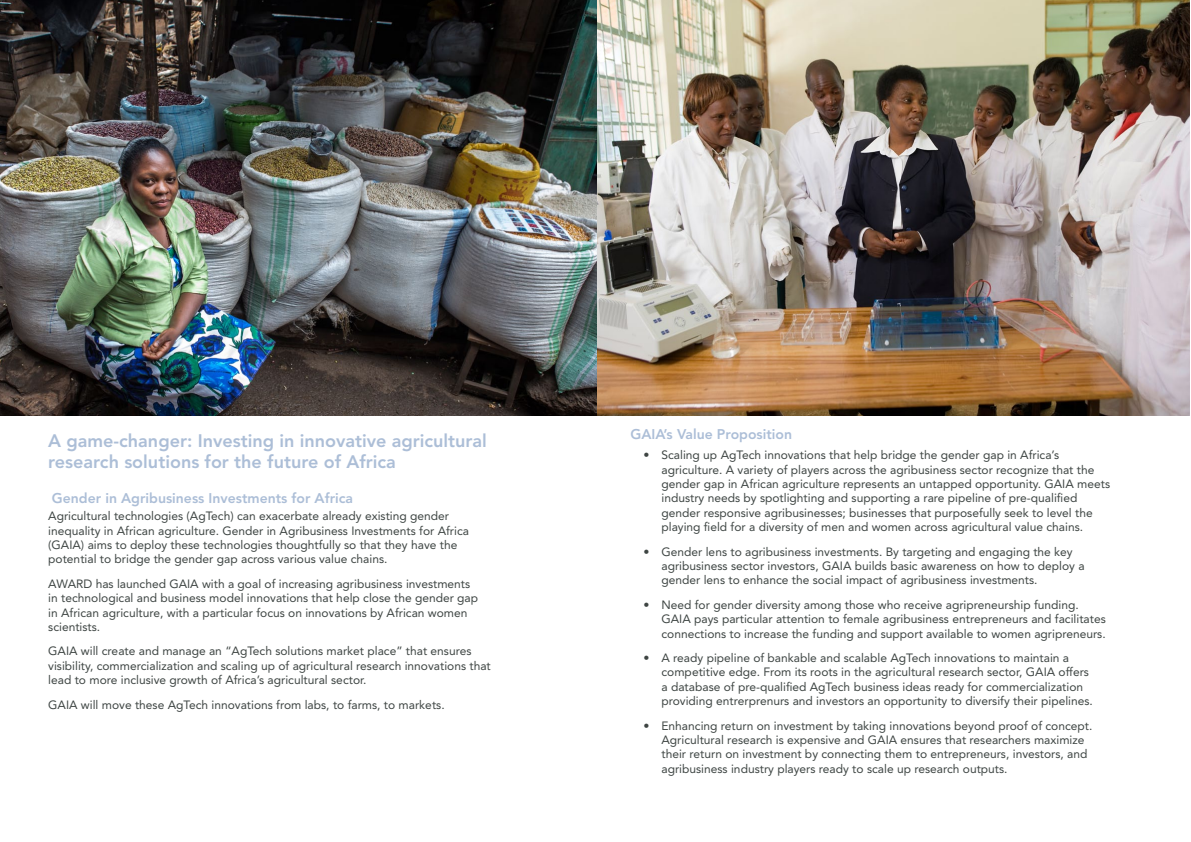
<style>
.page{position:relative;width:1191px;height:842px;background:#fff}
.page>*{position:absolute;margin:0;border:0;box-sizing:border-box;transform-origin:0 0}
.t1{font:800 18px/21.4px "Avenir LT Std";color:#acbed7}
.t2{font:800 14px "Avenir LT Std";color:#acbed7}
.t3{font:12px/14.4px "Avenir LT Std";color:#3e4543}
</style>
<div class="page">
<img style="left:0;top:0;width:1189px;height:415px">
<h1 class="t1" style="left:48px;top:430px;width:440px">A game-changer: Investing in innovative agricultural research solutions for the future of Africa</h1>
<p class="t2" style="left:52px;top:489px;width:303px">Gender in Agribusiness Investments for Africa</p>
<p class="t3" style="left:48px;top:509px;width:422px">Agricultural technologies (AgTech) can exacerbate already existing gender inequality in African agriculture. Gender in Agribusiness Investments for Africa (GAIA) aims to deploy these technologies thoughtfully so that they have the potential to bridge the gender gap across various value chains.</p>
<p class="t3" style="left:48px;top:576px;width:431px">AWARD has launched GAIA with a goal of increasing agribusiness investments in technological and business model innovations that help close the gender gap in African agriculture, with a particular focus on innovations by African women scientists.</p>
<p class="t3" style="left:48px;top:644px;width:444px">GAIA will create and manage an “AgTech solutions market place” that ensures visibility, commercialization and scaling up of agricultural research innovations that lead to more inclusive growth of Africa’s agricultural sector.</p>
<p class="t3" style="left:48px;top:697px;width:398px">GAIA will move these AgTech innovations from labs, to farms, to markets.</p>
<p class="t2" style="left:630px;top:426px;width:163px">GAIA’s Value Proposition</p>
<p class="t3" style="left:661px;top:448px;width:450px;text-indent:-18px">• Scaling up AgTech innovations that help bridge the gender gap in Africa’s agriculture. A variety of players across the agribusiness sector recognize that the gender gap in African agriculture represents an untapped opportunity. GAIA meets industry needs by spotlighting and supporting a rare pipeline of pre-qualified gender responsive agribusinesses; businesses that purposefully seek to level the playing field for a diversity of men and women across agricultural value chains.</p>
<p class="t3" style="left:661px;top:544px;width:424px;text-indent:-18px">• Gender lens to agribusiness investments. By targeting and engaging the key agribusiness sector investors, GAIA builds basic awareness on how to deploy a gender lens to enhance the social impact of agribusiness investments.</p>
<p class="t3" style="left:661px;top:597px;width:446px;text-indent:-18px">• Need for gender diversity among those who receive agripreneurship funding.<br>GAIA pays particular attention to female agribusiness entrepreneurs and facilitates connections to increase the funding and support available to women agripreneurs.</p>
<p class="t3" style="left:661px;top:651px;width:433px;text-indent:-18px">• A ready pipeline of bankable and scalable AgTech innovations to maintain a competitive edge. From its roots in the agricultural research sector, GAIA offers a database of pre-qualified AgTech business ideas ready for commercialization providing entrerprenurs and investors an opportunity to diversify their pipelines.</p>
<p class="t3" style="left:661px;top:718px;width:432px;text-indent:-18px">• Enhancing return on investment by taking innovations beyond proof of concept.<br>Agricultural research is expensive and GAIA ensures that researchers maximize their return on investment by connecting them to entrepreneurs, investors, and agribusiness industry players ready to scale up research outputs.</p>
</div>
